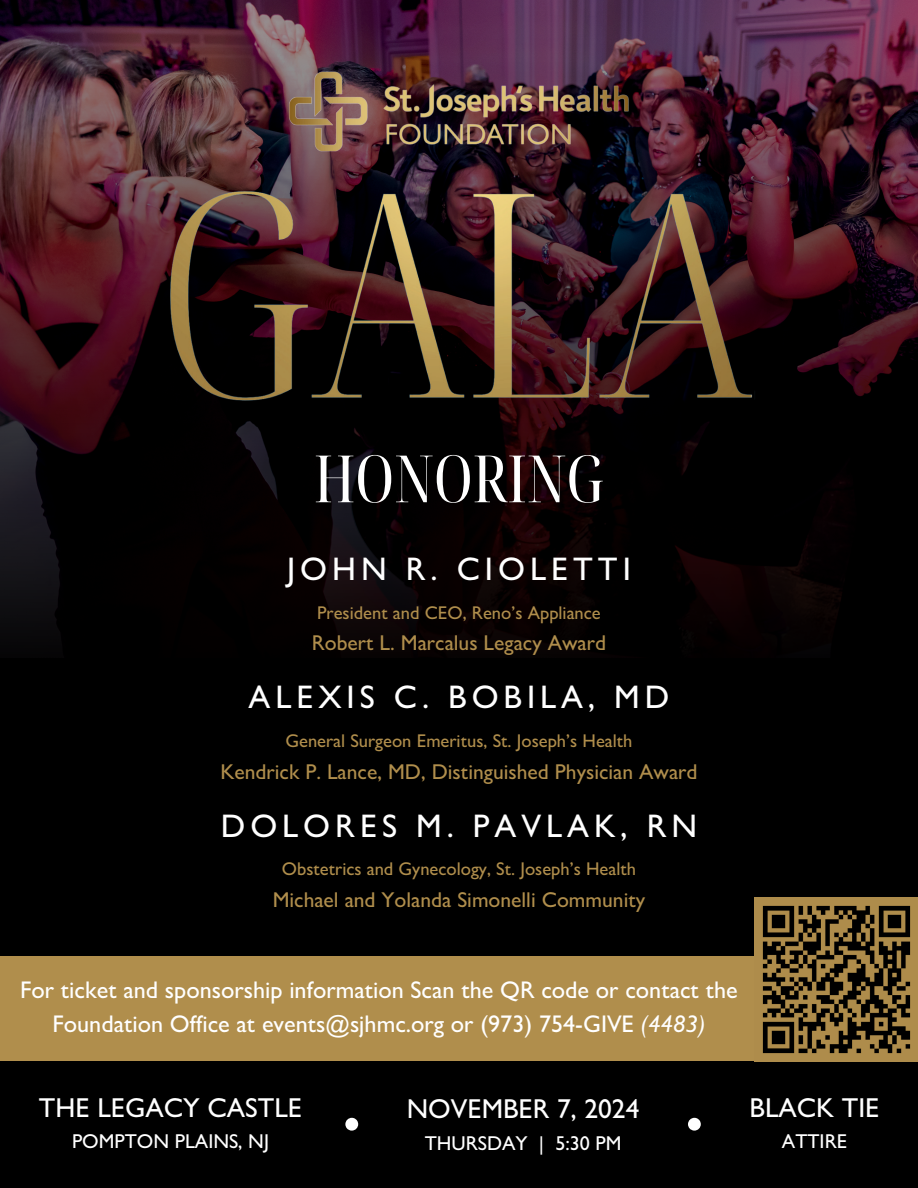
<style>
.page{position:relative;width:918px;height:1188px;background:#000}
.page>*{position:absolute;margin:0;border:0;box-sizing:border-box;transform-origin:0 0}
.t1{font:extra-condensed 65.25px "Noto Serif Display";color:#fff}
.t2{font:32.7px "Anonymous";letter-spacing:.15em;color:#fff}
.t3{font:27.45px "Anonymous";color:#fff}
.t4{font:24.15px/33.8px "Anonymous";color:#fff;text-align:center}
.t5{font:21.6px "Anonymous";color:#b08e4c}
.t6{font:20.1px "Anonymous";color:#fff}
.t7{font:18.45px "Anonymous";color:#b08e4c}
</style>
<div class="page">
<img style="left:0;top:0;width:918px;height:642px">
<img style="left:289px;top:71px;width:340px;height:83px">
<img style="left:152px;top:164px;width:614px;height:255px">
<svg style="left:345px;top:1118px;width:13px;height:13px"></svg>
<svg style="left:688px;top:1118px;width:13px;height:13px"></svg>
<div style="left:0;top:957px;width:918px;height:104px;background:#b08e4c"></div>
<img style="left:754px;top:897px;width:164px;height:165px">
<h1 class="t1" style="left:314px;top:434px;width:292px">HONORING</h1>
<h2 class="t2" style="left:287px;top:557px;width:345px">JOHN R. CIOLETTI</h2>
<p class="t7" style="left:317px;top:606px;width:285px">President and CEO, Reno’s Appliance</p>
<p class="t5" style="left:312px;top:635px;width:296px">Robert L. Marcalus Legacy Award</p>
<h2 class="t2" style="left:249px;top:685px;width:422px">ALEXIS C. BOBILA, MD</h2>
<p class="t7" style="left:285px;top:734px;width:349px">General Surgeon Emeritus, St. Joseph’s Health</p>
<p class="t5" style="left:220px;top:763px;width:479px">Kendrick P. Lance, MD, Distinguished Physician Award</p>
<h2 class="t2" style="left:221px;top:813px;width:478px">DOLORES M. PAVLAK, RN</h2>
<p class="t7" style="left:282px;top:862px;width:356px">Obstetrics and Gynecology, St. Joseph’s Health</p>
<p class="t5" style="left:273px;top:892px;width:374px">Michael and Yolanda Simonelli Community</p>
<p class="t4" style="left:20px;top:976px;width:719px">For ticket and sponsorship information Scan the QR code or contact the<br>Foundation Office at events@sjhmc.org or (973) 754-GIVE (4483)</p>
<p class="t3" style="left:39px;top:1097px;width:265px">THE LEGACY CASTLE</p>
<p class="t6" style="left:72px;top:1134px;width:199px">POMPTON PLAINS, NJ</p>
<p class="t3" style="left:407px;top:1099px;width:234px">NOVEMBER 7, 2024</p>
<p class="t6" style="left:425px;top:1135px;width:198px">THURSDAY | 5:30 PM</p>
<p class="t3" style="left:750px;top:1097px;width:132px">BLACK TIE</p>
<p class="t6" style="left:782px;top:1134px;width:67px">ATTIRE</p>
</div>
